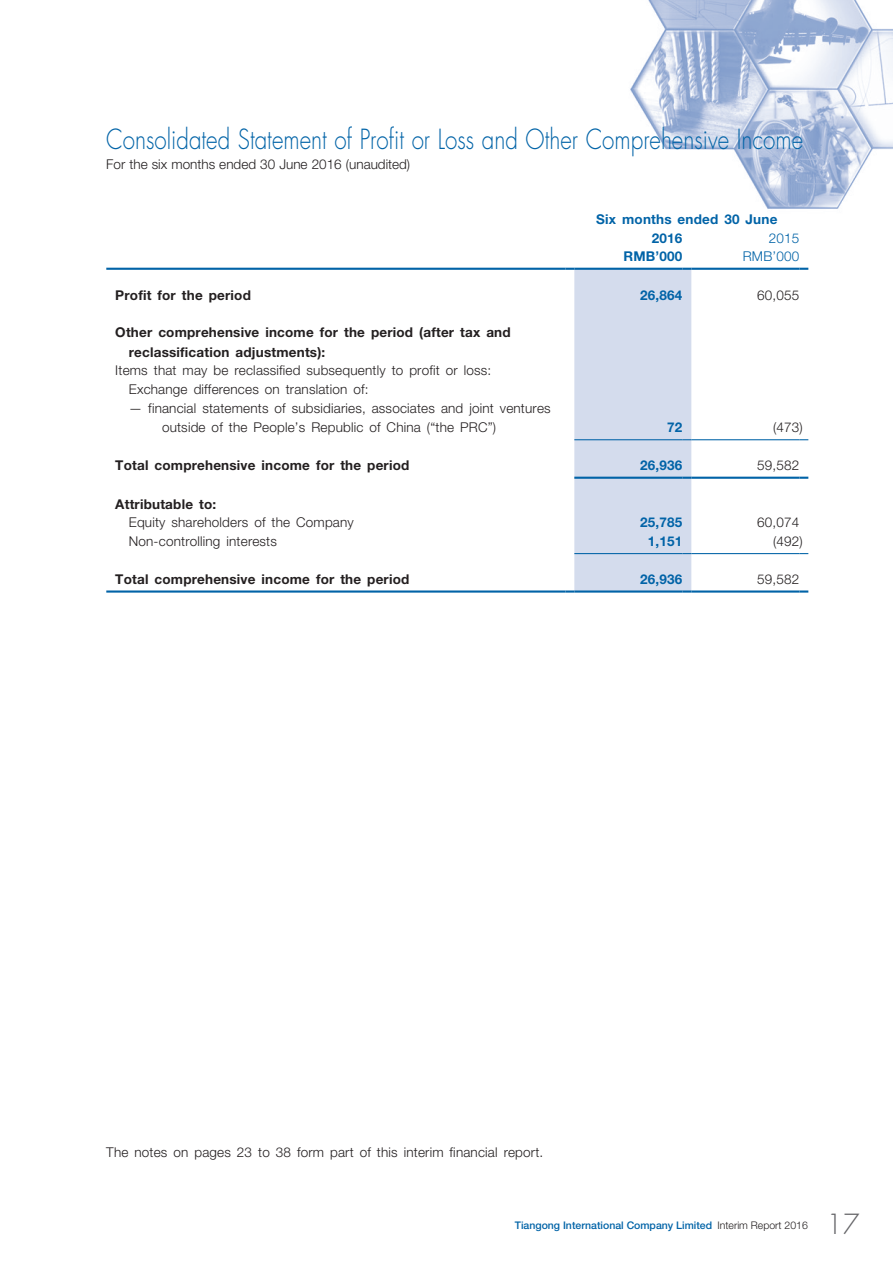
<style>
.page{position:relative;width:893px;height:1263px;background:#fff}
.page>*{position:absolute;margin:0;border:0;box-sizing:border-box;transform-origin:0 0}
.t1{font:300 27px "Futura Std";color:#0163a7;scale:.83 1}
.t2{font:300 27px "Futura Std";color:#636366}
._15_Table_Stub{font:300 13.5px/19.5px "Helvetica Neue LT Std";letter-spacing:.015em;color:#231f20}
._15_Table_Stub-2{font:700 13.5px/19.5px "Helvetica Neue LT Std";letter-spacing:.015em;color:#231f20}
._31_table_tab_6pt{font:700 13.5px "Helvetica Neue LT Std";letter-spacing:.015em;color:#0163a7}
._11_P0{font:300 13.5px "Helvetica Neue LT Std";letter-spacing:.015em;color:#231f20}
._31_table_tab_6pt-2{font:300 13.5px "Helvetica Neue LT Std";letter-spacing:.015em;color:#231f20}
._31_table_tab_6pt-3{font:300 13.5px "Helvetica Neue LT Std";letter-spacing:.015em;color:#0163a7}
.t3{font:500 10.5px "Helvetica Neue LT Std";color:#0163a7}
.s1{font-weight:300;color:#231f20}
</style>
<div class="page">
<img style="left:106px;top:0;width:787px;height:593px">
<hr style="left:106px;top:268px;width:459px;height:2px;background:#0163a7">
<hr style="left:691px;top:268px;width:108px;height:2px;background:#0163a7">
<svg style="left:799px;top:268px;width:9px;height:2px"></svg>
<hr style="left:691px;top:439px;width:108px;height:1px;background:#0163a7">
<hr style="left:691px;top:477px;width:108px;height:2px;background:#0163a7">
<svg style="left:799px;top:477px;width:9px;height:2px"></svg>
<hr style="left:691px;top:553px;width:108px;height:1px;background:#0163a7">
<hr style="left:106px;top:590px;width:459px;height:3px;background:#0163a7">
<svg style="left:565px;top:268px;width:126px;height:325px;background:#d2dbec"></svg>
<hr style="left:691px;top:590px;width:108px;height:3px;background:#0163a7">
<svg style="left:799px;top:590px;width:9px;height:3px"></svg>
<h1 class="t1" style="left:106px;top:122px;width:841px">Consolidated Statement of Profit or Loss and Other Comprehensive Income</h1>
<p class="_15_Table_Stub" style="left:106px;top:154px;width:305px">For the six months ended 30 June 2016 (unaudited)</p>
<p class="_31_table_tab_6pt" style="left:596px;top:211px;width:183px">Six months ended 30 June</p>
<p class="_31_table_tab_6pt" style="left:652px;top:229px;width:32px">2016</p>
<p class="_31_table_tab_6pt-3" style="left:769px;top:229px;width:32px">2015</p>
<p class="_31_table_tab_6pt" style="left:623px;top:248px;width:60px">RMB’000</p>
<p class="_31_table_tab_6pt-3" style="left:743px;top:248px;width:58px">RMB’000</p>
<p class="_15_Table_Stub-2" style="left:115px;top:285px;width:137px">Profit for the period</p>
<p class="_31_table_tab_6pt" style="left:640px;top:287px;width:44px">26,864</p>
<p class="_31_table_tab_6pt-2" style="left:757px;top:287px;width:44px">60,055</p>
<p class="_15_Table_Stub-2" style="left:129px;top:322px;width:383px;text-indent:-14px">Other comprehensive income for the period (after tax and reclassification adjustments):</p>
<p class="_15_Table_Stub" style="left:115px;top:360px;width:377px">Items that may be reclassified subsequently to profit or loss:</p>
<p class="_15_Table_Stub" style="left:129px;top:379px;width:241px">Exchange differences on translation of:</p>
<p class="_15_Table_Stub" style="left:162px;top:398px;width:390px;text-indent:-33px">— financial statements of subsidiaries, associates and joint ventures outside of the People’s Republic of China (“the PRC”)</p>
<p class="_31_table_tab_6pt" style="left:667px;top:419px;width:17px">72</p>
<p class="_31_table_tab_6pt-2" style="left:773px;top:419px;width:31px">(473)</p>
<p class="_15_Table_Stub-2" style="left:115px;top:455px;width:296px">Total comprehensive income for the period</p>
<p class="_31_table_tab_6pt" style="left:640px;top:457px;width:44px">26,936</p>
<p class="_31_table_tab_6pt-2" style="left:757px;top:457px;width:44px">59,582</p>
<p class="_15_Table_Stub-2" style="left:115px;top:494px;width:102px">Attributable to:</p>
<p class="_15_Table_Stub" style="left:129px;top:512px;width:227px">Equity shareholders of the Company</p>
<p class="_31_table_tab_6pt" style="left:640px;top:514px;width:44px">25,785</p>
<p class="_31_table_tab_6pt-2" style="left:757px;top:514px;width:44px">60,074</p>
<p class="_15_Table_Stub" style="left:129px;top:531px;width:150px">Non-controlling interests</p>
<p class="_31_table_tab_6pt" style="left:648px;top:533px;width:36px">1,151</p>
<p class="_31_table_tab_6pt-2" style="left:773px;top:533px;width:31px">(492)</p>
<p class="_15_Table_Stub-2" style="left:115px;top:569px;width:296px">Total comprehensive income for the period</p>
<p class="_31_table_tab_6pt" style="left:640px;top:571px;width:44px">26,936</p>
<p class="_31_table_tab_6pt-2" style="left:757px;top:571px;width:44px">59,582</p>
<p class="_11_P0" style="left:106px;top:1143px;width:438px">The notes on pages 23 to 38 form part of this interim financial report.</p>
<p class="t3" style="left:515px;top:1219px;width:295px">Tiangong International Company Limited <span class="s1">Interim Report 2016</span></p>
<p class="t2" style="left:826px;top:1208px;width:35px">17</p>
</div>
